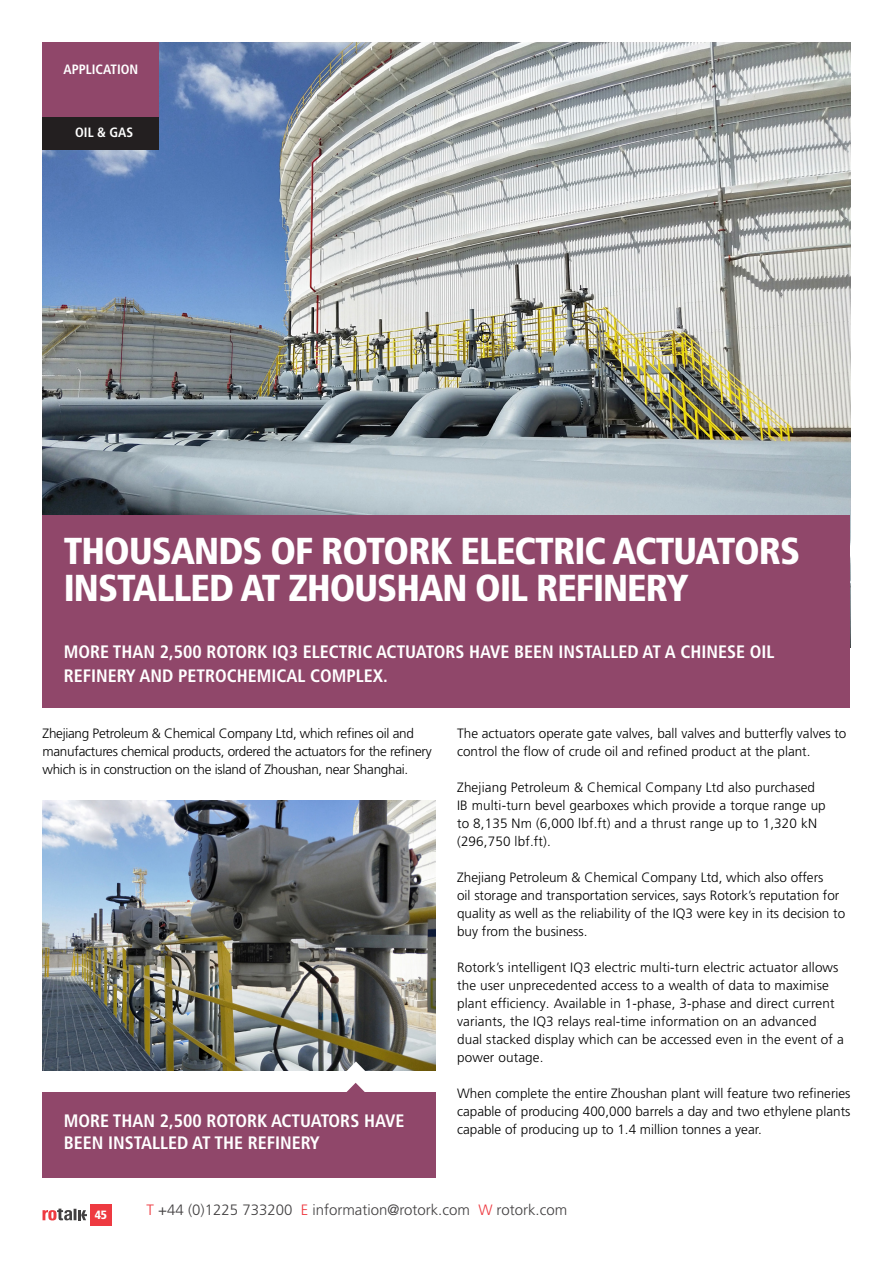
<style>
.page{position:relative;width:893px;height:1263px;background:#fff}
.page>*{position:absolute;margin:0;border:0;box-sizing:border-box;transform-origin:0 0}
.article_heading{font:900 condensed 37.5px/37.5px "Frutiger LT Pro";letter-spacing:-.025em;color:#fff}
.sub-head_or_pullquot{font:700 condensed 18px/21.6px "Frutiger LT Pro";color:#fff}
.Index_headings{font:300 15px "Frutiger LT Pro";color:#424041}
.Body_serif_on_white{font:300 13.5px/18px "Frutiger LT Pro";color:#000001}
.Body_serif_on_white-2{font:300 13.5px/18px "Frutiger LT Pro";letter-spacing:-.02em;color:#000001}
.Section_tab{font:700 condensed 13.5px "Frutiger LT Pro";color:#fff}
.t1{font:900 condensed 12px "Frutiger LT Pro";color:#fff}
.s1{color:#ee3a41}
</style>
<div class="page">
<svg style="left:43px;top:1208px;width:44px;height:12px"></svg>
<div style="left:90px;top:1204px;width:22px;height:21px;background:#ee3a41"></div>
<img style="left:43px;top:800px;width:393px;height:270px">
<img style="left:42px;top:43px;width:808px;height:604px">
<div style="left:43px;top:43px;width:116px;height:107px;background:#90476a"></div>
<div style="left:43px;top:117px;width:116px;height:33px;background:#231f20"></div>
<div style="left:43px;top:1092px;width:393px;height:86px;background:#90476a"></div>
<svg style="left:345px;top:1061px;width:22px;height:10px"></svg>
<svg style="left:346px;top:1083px;width:19px;height:9px"></svg>
<div style="left:43px;top:623px;width:807px;height:85px;background:#90476a"></div>
<div style="left:43px;top:514px;width:807px;height:114px;background:#90476a"></div>
<p class="Section_tab" style="left:64px;top:61px;width:76px">APPLICATION</p>
<p class="Section_tab" style="left:75px;top:124px;width:60px">OIL &amp; GAS</p>
<p class="article_heading" style="left:64px;top:532px;width:738px">THOUSANDS OF ROTORK ELECTRIC ACTUATORS<br>INSTALLED AT ZHOUSHAN OIL REFINERY</p>
<p class="sub-head_or_pullquot" style="left:64px;top:640px;width:712px;line-height:24px">MORE THAN 2,500 ROTORK IQ3 ELECTRIC ACTUATORS HAVE BEEN INSTALLED AT A CHINESE OIL<br>REFINERY AND PETROCHEMICAL COMPLEX.</p>
<p class="Body_serif_on_white-2" style="left:43px;top:724px;width:391px">Zhejiang Petroleum &amp; Chemical Company Ltd, which refines oil and manufactures chemical products, ordered the actuators for the refinery which is in construction on the island of Zhoushan, near Shanghai.</p>
<p class="Body_serif_on_white" style="left:457px;top:724px;width:391px">The actuators operate gate valves, ball valves and butterfly valves to control the flow of crude oil and refined product at the plant.</p>
<p class="Body_serif_on_white" style="left:457px;top:778px;width:370px">Zhejiang Petroleum &amp; Chemical Company Ltd also purchased IB multi-turn bevel gearboxes which provide a torque range up to 8,135 Nm (6,000 lbf.ft) and a thrust range up to 1,320 kN (296,750 lbf.ft).</p>
<p class="Body_serif_on_white" style="left:457px;top:868px;width:390px">Zhejiang Petroleum &amp; Chemical Company Ltd, which also offers<br>oil storage and transportation services, says Rotork’s reputation for quality as well as the reliability of the IQ3 were key in its decision to buy from the business.</p>
<p class="Body_serif_on_white" style="left:457px;top:958px;width:388px">Rotork’s intelligent IQ3 electric multi-turn electric actuator allows the user unprecedented access to a wealth of data to maximise plant efficiency. Available in 1-phase, 3-phase and direct current variants, the IQ3 relays real-time information on an advanced dual stacked display which can be accessed even in the event of a power outage.</p>
<p class="Body_serif_on_white" style="left:457px;top:1084px;width:395px;text-align:justify">When complete the entire Zhoushan plant will feature two refineries capable of producing 400,000 barrels a day and two ethylene plants capable of producing up to 1.4 million tonnes a year.</p>
<p class="sub-head_or_pullquot" style="left:64px;top:1110px;width:342px">MORE THAN 2,500 ROTORK ACTUATORS HAVE<br>BEEN INSTALLED AT THE REFINERY</p>
<p class="t1" style="left:95px;top:1208px;width:14px">45</p>
<p class="Index_headings" style="left:147px;top:1201px;width:422px"><span class="s1">T</span> +44 (0)1225 733200 <span class="s1">E</span> information@rotork.com <span class="s1">W</span> rotork.com</p>
</div>
